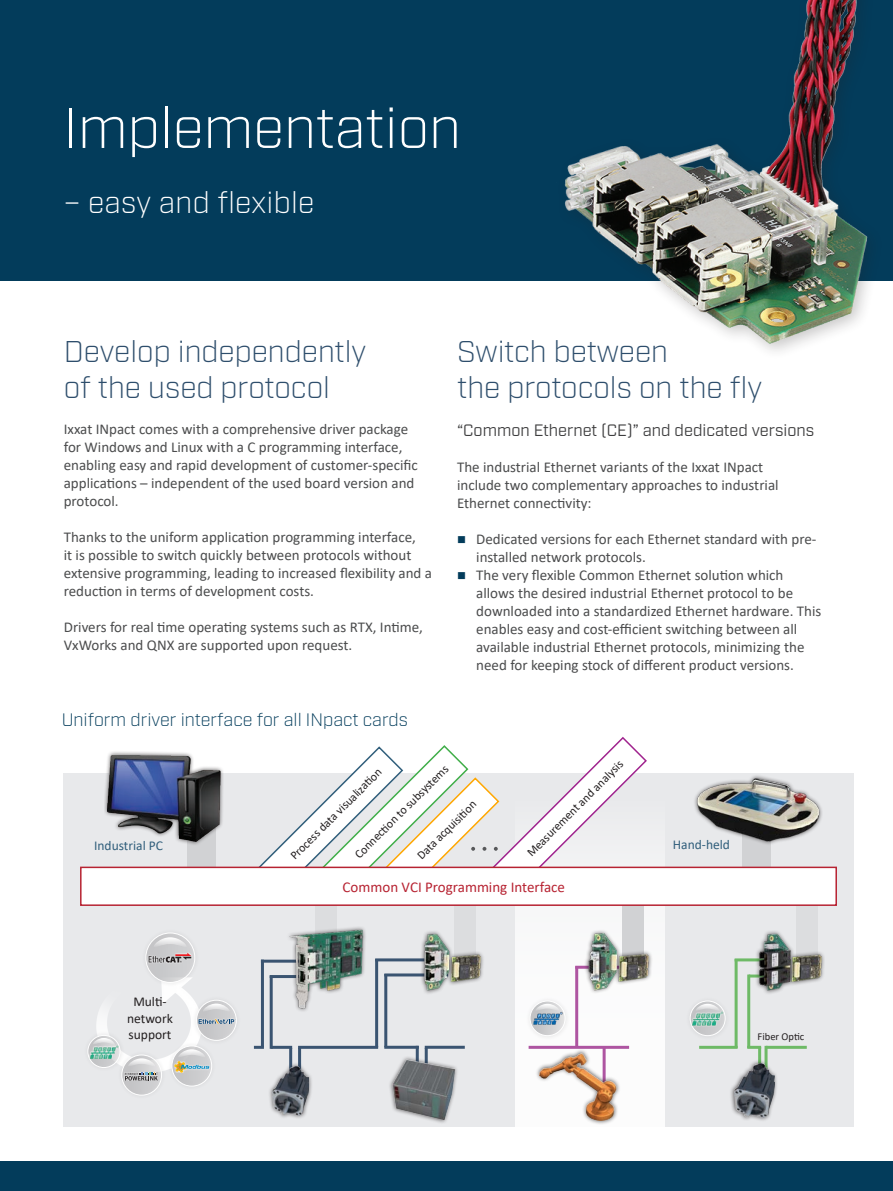
<style>
.page{position:relative;width:893px;height:1191px;background:#fff}
.page>*{position:absolute;margin:0;border:0;box-sizing:border-box;transform-origin:0 0}
.t1{font:300 57px "Industry";color:#fff}
.t2{font:300 30px "Industry";color:#2e4e6c}
.t3{font:300 30px "Industry";letter-spacing:.01em;color:#fff}
.t4{font:300 18px "Industry";color:#033c5b}
.t5{font:16.5px "Industry";color:#3e3e3f}
.t6{font:15px/18px "Calibri";color:#4b4c4d}
.t7{font:15px "Calibri";color:#b72332}
.t8{font:13.5px "Calibri";color:#305e7b}
.t9{font:13.5px "Calibri";color:#231f20}
.t10{font:12px "Calibri";color:#231f20}
.t11{font:10.5px "Calibri";color:#231f20}
.s1{color:#033c5b}
</style>
<div class="page">
<div style="left:64px;top:774px;width:790px;height:353px;background:#e6e7e9"></div>
<div style="left:514px;top:759px;width:150px;height:389px;background:#fff"></div>
<div style="left:0;top:1161px;width:893px;height:30px;background:#033c5b"></div>
<div style="left:0;top:0;width:893px;height:281px;background:#033c5b"></div>
<img style="left:564px;top:0;width:305px;height:352px">
<div style="left:315px;top:877px;width:21px;height:85px;background:#dcdddf"></div>
<div style="left:623px;top:880px;width:21px;height:79px;background:#d1d2d4"></div>
<div style="left:796px;top:886px;width:21px;height:74px;background:#dcdddf"></div>
<svg style="left:254px;top:1045px;width:10px;height:3px"></svg>
<hr style="left:289px;top:1048px;width:3px;height:59px;background:#3a5471">
<div style="left:187px;top:812px;width:29px;height:75px;background:#d1d2d4"></div>
<hr style="left:261px;top:959px;width:55px;height:3px;background:#3a5471">
<hr style="left:261px;top:959px;width:3px;height:88px;background:#3a5471">
<hr style="left:416px;top:1045px;width:3px;height:52px;background:#3a5471">
<img style="left:96px;top:987px;width:95px;height:83px">
<div style="left:83px;top:1030px;width:42px;height:42px;background:#231f20;opacity:.1"></div>
<div style="left:86px;top:1034px;width:36px;height:35px;background:#231f20;opacity:.2"></div>
<div style="left:87px;top:1035px;width:33px;height:33px;border:1px solid #fff;border-radius:50%"></div>
<svg style="left:93px;top:1038px;width:22px;height:5px"></svg>
<div style="left:117px;top:1050px;width:49px;height:50px;background:#231f20;opacity:.1"></div>
<div style="left:120px;top:1053px;width:43px;height:44px;background:#231f20;opacity:.2"></div>
<div style="left:121px;top:1054px;width:41px;height:41px;border:1px solid #fff;border-radius:50%"></div>
<div style="left:167px;top:1040px;width:50px;height:51px;background:#231f20;opacity:.1"></div>
<div style="left:170px;top:1045px;width:44px;height:43px;background:#231f20;opacity:.2"></div>
<div style="left:172px;top:1045px;width:40px;height:41px;border:1px solid #fff;border-radius:50%"></div>
<div style="left:191px;top:995px;width:50px;height:50px;background:#231f20;opacity:.1"></div>
<div style="left:195px;top:999px;width:43px;height:43px;background:#231f20;opacity:.2"></div>
<div style="left:196px;top:999px;width:41px;height:41px;border:1px solid #fff;border-radius:50%"></div>
<svg style="left:203px;top:1003px;width:27px;height:10px"></svg>
<div style="left:141px;top:928px;width:59px;height:59px;background:#231f20;opacity:.1"></div>
<div style="left:144px;top:932px;width:53px;height:52px;background:#231f20;opacity:.2"></div>
<div style="left:145px;top:932px;width:50px;height:50px;border:1px solid #fff;border-radius:50%"></div>
<svg style="left:148px;top:952px;width:44px;height:11px"></svg>
<svg style="left:149px;top:937px;width:42px;height:25px"></svg>
<img style="left:89px;top:1043px;width:31px;height:18px">
<svg style="left:125px;top:1058px;width:33px;height:22px"></svg>
<svg style="left:174px;top:1049px;width:35px;height:23px"></svg>
<hr style="left:199px;top:1019px;width:38px;height:4px;background:#f8f8f8">
<svg style="left:199px;top:1019px;width:37px;height:4px"></svg>
<div style="left:525px;top:996px;width:45px;height:44px;background:#fbfbfc"></div>
<div style="left:530px;top:1000px;width:37px;height:37px;background:#231f20;opacity:.2"></div>
<div style="left:530px;top:1000px;width:35px;height:36px;border:1px solid #fff;border-radius:50%"></div>
<svg style="left:535px;top:1003px;width:24px;height:7px"></svg>
<img style="left:534px;top:1010px;width:29px;height:16px">
<hr style="left:575px;top:965px;width:56px;height:3px;background:#ae55a1">
<div style="left:742px;top:804px;width:28px;height:73px;background:#d1d2d4"></div>
<hr style="left:575px;top:966px;width:3px;height:81px;background:#ae55a1">
<div style="left:104px;top:750px;width:121px;height:96px;background:#231f20;opacity:.75"></div>
<img style="left:108px;top:750px;width:119px;height:96px">
<div style="left:455px;top:880px;width:21px;height:91px;background:#dcdddf"></div>
<hr style="left:375px;top:958px;width:55px;height:3px;background:#3a5471">
<hr style="left:375px;top:959px;width:3px;height:88px;background:#3a5471">
<hr style="left:529px;top:1045px;width:100px;height:3px;background:#ae55a1">
<hr style="left:603px;top:1048px;width:3px;height:64px;background:#ae55a1">
<div style="left:536px;top:1049px;width:85px;height:76px;background:#231f20;opacity:.75"></div>
<img style="left:540px;top:1053px;width:78px;height:68px">
<hr style="left:735px;top:959px;width:3px;height:89px;background:#6eba66">
<hr style="left:699px;top:1045px;width:39px;height:3px;background:#6eba66">
<hr style="left:747px;top:974px;width:3px;height:74px;background:#6eba66">
<hr style="left:735px;top:958px;width:40px;height:3px;background:#6eba66">
<hr style="left:758px;top:1047px;width:3px;height:48px;background:#6eba66">
<hr style="left:747px;top:1045px;width:14px;height:3px;background:#6eba66">
<hr style="left:749px;top:974px;width:18px;height:3px;background:#6eba66">
<hr style="left:764px;top:1045px;width:3px;height:49px;background:#6eba66">
<hr style="left:766px;top:1045px;width:41px;height:3px;background:#6eba66">
<div style="left:729px;top:1058px;width:49px;height:63px;background:#231f20;opacity:.75"></div>
<img style="left:734px;top:1063px;width:40px;height:54px">
<hr style="left:270px;top:975px;width:55px;height:3px;background:#3a5471">
<hr style="left:270px;top:975px;width:3px;height:73px;background:#3a5471">
<hr style="left:271px;top:1045px;width:21px;height:3px;background:#3a5471">
<hr style="left:298px;top:1048px;width:3px;height:59px;background:#3a5471">
<hr style="left:298px;top:1045px;width:80px;height:3px;background:#3a5471">
<hr style="left:384px;top:973px;width:64px;height:3px;background:#3a5471">
<hr style="left:384px;top:974px;width:3px;height:73px;background:#3a5471">
<hr style="left:384px;top:1045px;width:35px;height:3px;background:#3a5471">
<hr style="left:425px;top:1048px;width:3px;height:59px;background:#3a5471">
<hr style="left:425px;top:1045px;width:40px;height:3px;background:#3a5471">
<div style="left:268px;top:1062px;width:45px;height:57px;background:#231f20;opacity:.75"></div>
<img style="left:273px;top:1066px;width:36px;height:49px">
<img style="left:390px;top:1050px;width:67px;height:73px">
<img style="left:285px;top:927px;width:80px;height:84px">
<img style="left:580px;top:930px;width:72px;height:63px">
<div style="left:420px;top:930px;width:65px;height:64px;background:#e8e9eb"></div>
<img style="left:413px;top:931px;width:71px;height:62px">
<div style="left:755px;top:930px;width:70px;height:65px;background:#e8e9eb"></div>
<img style="left:754px;top:931px;width:70px;height:62px">
<div style="left:688px;top:999px;width:39px;height:38px;background:#231f20;opacity:.2"></div>
<div style="left:690px;top:1000px;width:36px;height:36px;border:1px solid #fff;border-radius:50%"></div>
<svg style="left:696px;top:1003px;width:24px;height:6px"></svg>
<img style="left:692px;top:1009px;width:33px;height:19px">
<img style="left:682px;top:773px;width:162px;height:77px">
<svg style="left:250px;top:736px;width:398px;height:130px"></svg>
<div style="left:80px;top:866px;width:757px;height:40px;background:#fff;border:2px solid #b72332"></div>
<p class="t1" style="left:64px;top:94px;width:399px">Implementation</p>
<p class="t3" style="left:64px;top:185px;width:252px">– easy and flexible</p>
<p class="t2" style="left:64px;top:334px;width:304px">Develop independently</p>
<p class="t2" style="left:64px;top:370px;width:268px">of the used protocol</p>
<p class="t6" style="left:64px;top:420px;width:355px">Ixxat INpact comes with a comprehensive driver package for Windows and Linux with a C programming interface, enabling easy and rapid development of customer-specific applications – independent of the used board version and protocol.</p>
<p class="t6" style="left:64px;top:528px;width:370px">Thanks to the uniform application programming interface,<br>it is possible to switch quickly between protocols without extensive programming, leading to increased flexibility and a reduction in terms of development costs.</p>
<p class="t6" style="left:64px;top:618px;width:361px">Drivers for real time operating systems such as RTX, Intime,<br>VxWorks and QNX are supported upon request.</p>
<p class="t4" style="left:62px;top:709px;width:348px">Uniform driver interface for all INpact cards</p>
<p class="t2" style="left:457px;top:334px;width:212px">Switch between</p>
<p class="t2" style="left:457px;top:370px;width:306px">the protocols on the fly</p>
<p class="t5" style="left:457px;top:420px;width:359px">“Common Ethernet (CE)” and dedicated versions</p>
<p class="t6" style="left:457px;top:458px;width:308px">The industrial Ethernet variants of the Ixxat INpact</p>
<p class="t6" style="left:457px;top:476px;width:323px">include two complementary approaches to industrial<br>Ethernet connectivity:</p>
<p class="t6" style="left:476px;top:530px;width:342px;text-indent:-19px"><span class="s1">■</span> Dedicated versions for each Ethernet standard with pre&shy;installed network protocols.</p>
<p class="t6" style="left:476px;top:566px;width:347px;text-indent:-19px"><span class="s1">■</span> The very flexible Common Ethernet solution which allows the desired industrial Ethernet protocol to be downloaded into a standardized Ethernet hardware. This enables easy and cost-efficient switching between all available industrial Ethernet protocols, minimizing the need for keeping stock of different product versions.</p>
<p class="t8" style="left:94px;top:835px;width:70px">Industrial PC</p>
<p class="t9" style="left:133px;top:992px;width:35px">Multi-</p>
<p class="t9" style="left:127px;top:1008px;width:47px">network</p>
<p class="t9" style="left:129px;top:1025px;width:44px">support</p>
<p class="t10" style="left:523px;top:848px;width:132px;rotate:-45deg">Measurement and analysis</p>
<p class="t7" style="left:343px;top:876px;width:224px">Common VCI Programming Interface</p>
<p class="t10" style="left:351px;top:850px;width:129px;rotate:-45deg">Connecti on to subsystems</p>
<p class="t10" style="left:286px;top:851px;width:125px;rotate:-45deg">Process data visualizati on</p>
<p class="t10" style="left:413px;top:851px;width:80px;rotate:-45deg">Data acquisiti on</p>
<p class="t8" style="left:673px;top:835px;width:59px">Hand-held</p>
<p class="t11" style="left:758px;top:1029px;width:48px">Fiber Optic</p>
</div>
